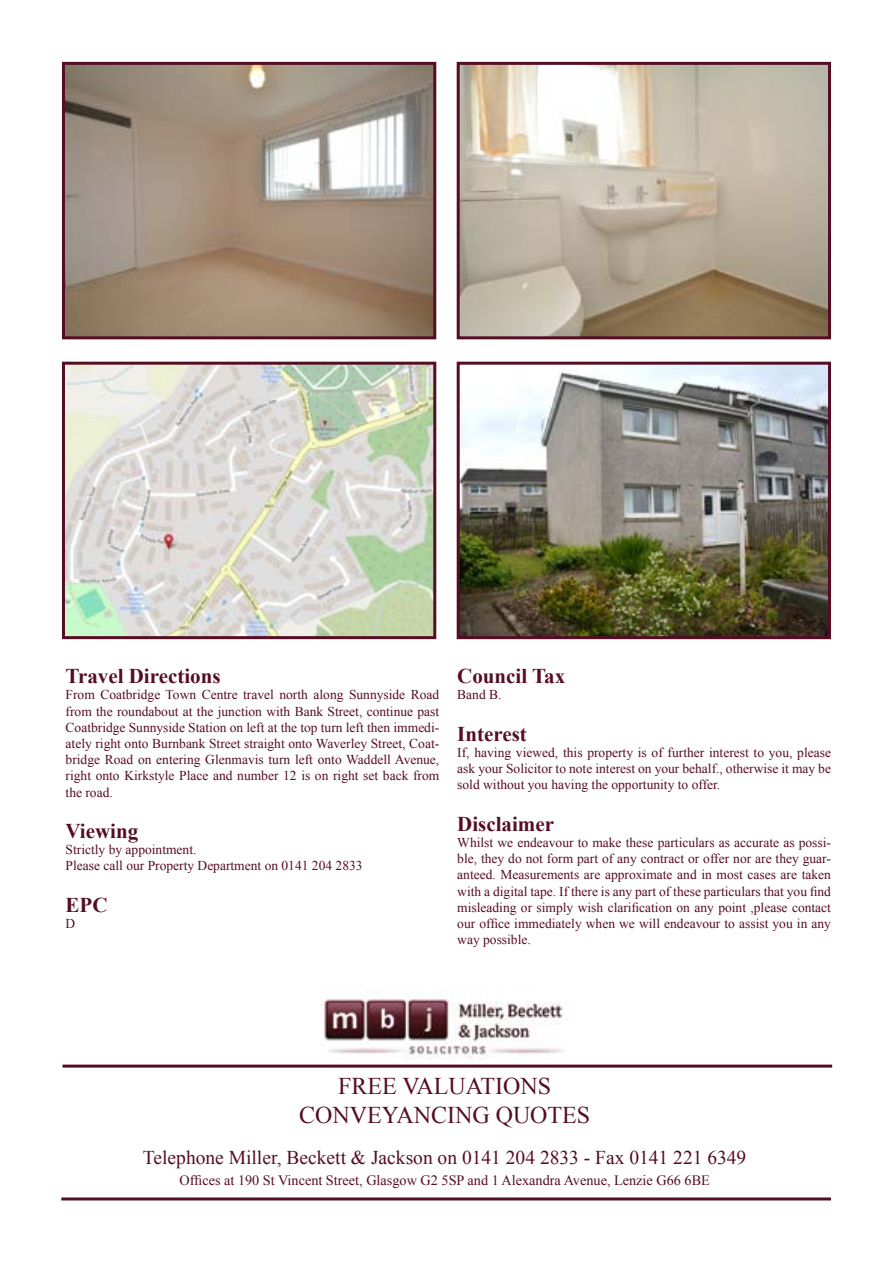
<style>
.page{position:relative;width:893px;height:1263px;background:#fff}
.page>*{position:absolute;margin:0;border:0;box-sizing:border-box;transform-origin:0 0}
.t1{font:24px/28.8px "Times New Roman";color:#550d24;text-align:center}
.t2{font:700 21px "Times New Roman";color:#550d24}
.t3{font:19.5px "Times New Roman";color:#550d24}
.t4{font:14.25px "Times New Roman";color:#550d24}
.t5{font:13.5px/16.2px "Times New Roman";color:#550d24;text-align:justify}
</style>
<div class="page">
<img style="left:66px;top:66px;width:366px;height:269px">
<div style="left:62px;top:62px;width:374px;height:277px;border:3px solid #550d24"></div>
<img style="left:461px;top:66px;width:366px;height:269px">
<div style="left:457px;top:62px;width:374px;height:277px;border:3px solid #550d24"></div>
<img style="left:66px;top:366px;width:366px;height:269px">
<div style="left:62px;top:362px;width:374px;height:277px;border:3px solid #550d24"></div>
<img style="left:461px;top:366px;width:366px;height:269px">
<div style="left:457px;top:362px;width:374px;height:277px;border:3px solid #550d24"></div>
<img style="left:320px;top:991px;width:243px;height:69px">
<hr style="left:63px;top:1064px;width:769px;height:3px;background:#550d24">
<hr style="left:61px;top:1197px;width:770px;height:3px;background:#550d24">
<h2 class="t2" style="left:66px;top:662px;width:156px">Travel Directions</h2>
<p class="t5" style="left:66px;top:686px;width:375px">From Coatbridge Town Centre travel north along Sunnyside Road from the roundabout at the junction with Bank Street, continue past Coatbridge Sunnyside Station on left at the top turn left then immedi&shy;ately right onto Burnbank Street straight onto Waverley Street, Coat&shy;bridge Road on entering Glenmavis turn left onto Waddell Avenue, right onto Kirkstyle Place and number 12 is on right set back from the road.</p>
<h2 class="t2" style="left:66px;top:816px;width:74px">Viewing</h2>
<p class="t5" style="left:66px;top:841px;width:298px">Strictly by appointment.<br>Please call our Property Department on 0141 204 2833</p>
<h2 class="t2" style="left:66px;top:890px;width:43px">EPC</h2>
<p class="t5" style="left:66px;top:915px;width:11px">D</p>
<h2 class="t2" style="left:457px;top:662px;width:109px">Council Tax</h2>
<p class="t5" style="left:457px;top:686px;width:46px">Band B.</p>
<h2 class="t2" style="left:457px;top:719px;width:71px">Interest</h2>
<p class="t5" style="left:457px;top:744px;width:375px">If, having viewed, this property is of further interest to you, please ask your Solicitor to note interest on your behalf., otherwise it may be sold without you having the opportunity to offer.</p>
<h2 class="t2" style="left:457px;top:809px;width:98px">Disclaimer</h2>
<p class="t5" style="left:457px;top:834px;width:375px">Whilst we endeavour to make these particulars as accurate as possi&shy;ble, they do not form part of any contract or offer nor are they guar&shy;anteed. Measurements are approximate and in most cases are taken with a digital tape. If there is any part of these particulars that you find misleading or simply wish clarification on any point ,please contact our office immediately when we will endeavour to assist you in any way possible.</p>
<h1 class="t1" style="left:299px;top:1071px;width:293px">FREE VALUATIONS<br>CONVEYANCING QUOTES</h1>
<h3 class="t3" style="left:143px;top:1144px;width:605px">Telephone Miller, Beckett &amp; Jackson on 0141 204 2833 - Fax 0141 221 6349</h3>
<p class="t4" style="left:179px;top:1171px;width:532px">Offices at 190 St Vincent Street, Glasgow G2 5SP and 1 Alexandra Avenue, Lenzie G66 6BE</p>
</div>
